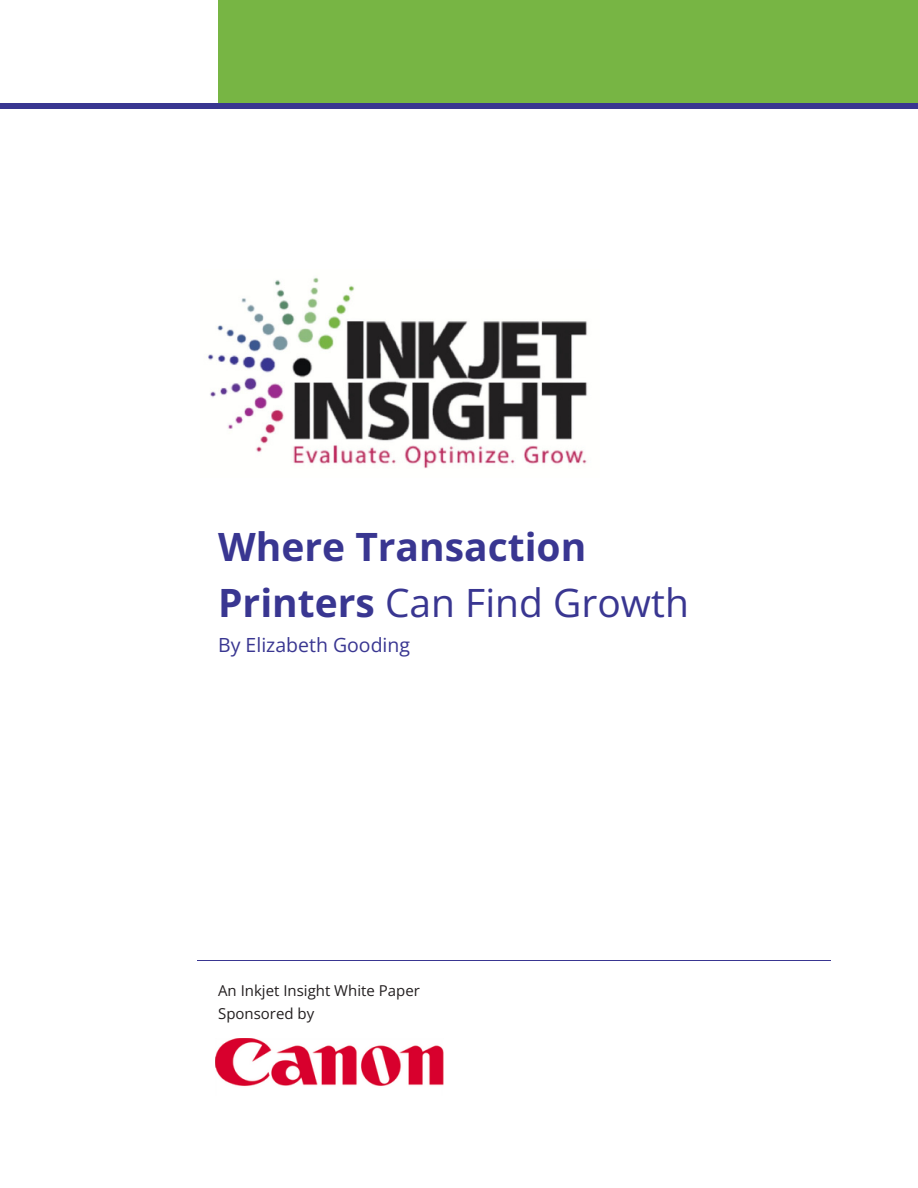
<style>
.page{position:relative;width:918px;height:1188px;background:#fff}
.page>*{position:absolute;margin:0;border:0;box-sizing:border-box;transform-origin:0 0}
.t1{font:700 39px/56.2px "Open Sans";color:#393691}
.t2{font:19.5px "Open Sans";color:#393691}
.t3{font:15px/23.7px "Open Sans";color:#231f20}
.s1{font-weight:400}
</style>
<div class="page">
<img style="left:208px;top:277px;width:380px;height:192px">
<hr style="left:197px;top:960px;width:634px;height:1px;background:#393691">
<div style="left:218px;top:0;width:700px;height:103px;background:#77b544"></div>
<div style="left:0;top:103px;width:918px;height:5px;background:#393691"></div>
<img style="left:216px;top:1039px;width:227px;height:47px">
<p class="t1" style="left:218px;top:517px;width:472px">Where Transaction<br>Printers <span class="s1">Can Find Growth</span></p>
<p class="t2" style="left:218px;top:631px;width:193px">By Elizabeth Gooding</p>
<p class="t3" style="left:218px;top:978px;width:203px">An Inkjet Insight White Paper<br>Sponsored by</p>
</div>
